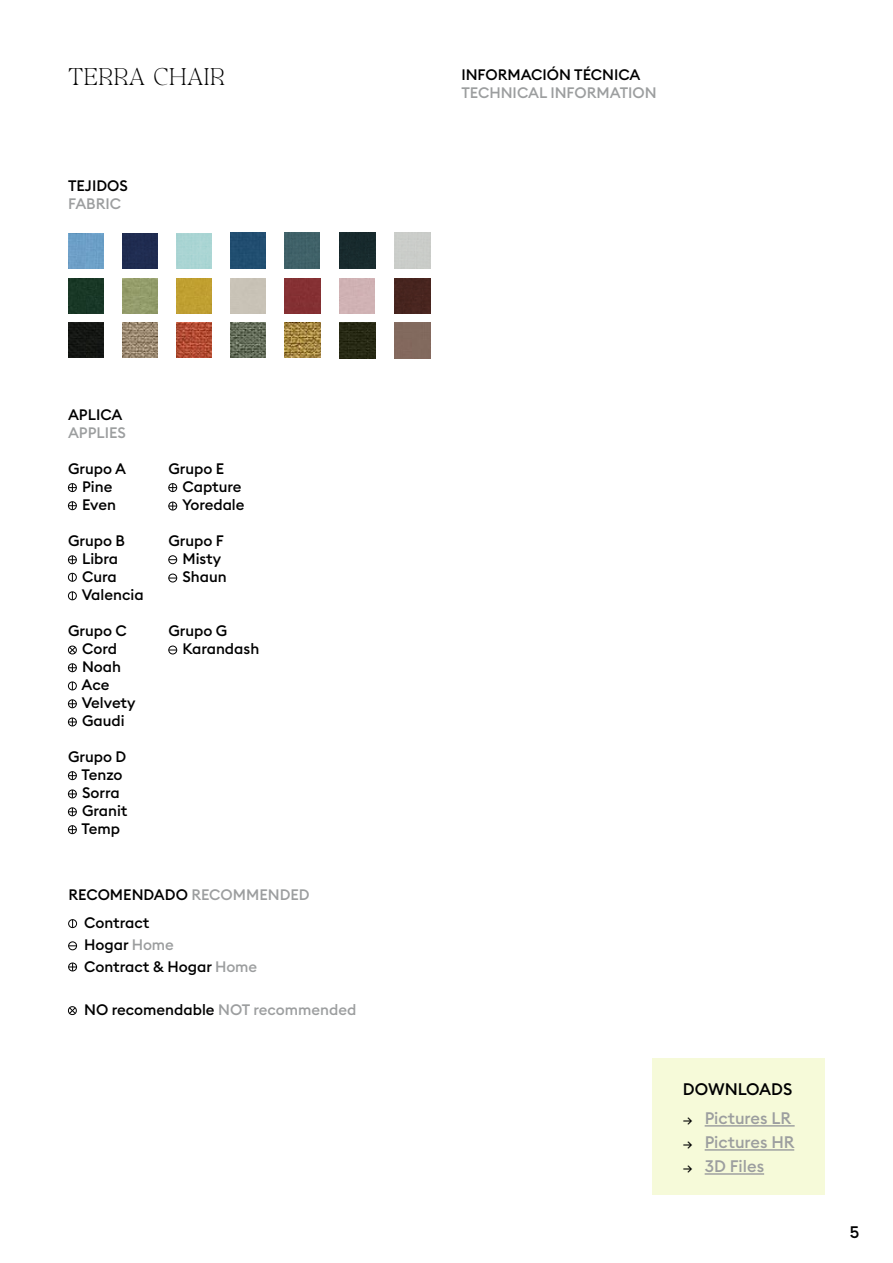
<style>
.page{position:relative;width:893px;height:1263px;background:#fff}
.page>*{position:absolute;margin:0;border:0;box-sizing:border-box;transform-origin:0 0}
.t1{font:300 22.5px "Eirlys";color:#000}
.t2{font:500 16.5px "Euclid Square";color:#9c9e9f}
.t3{font:500 16.5px "Euclid Square";color:#000}
.t4{font:500 15px/18px "Euclid Square";color:#000}
.t5{font:500 15px "Euclid Square";color:#9c9e9f}
.s1{color:#9c9e9f}
.s2{font-size:12px;color:#000}
</style>
<div class="page">
<img style="left:285px;top:233px;width:35px;height:36px">
<img style="left:231px;top:233px;width:35px;height:36px">
<img style="left:122px;top:234px;width:35px;height:35px">
<img style="left:68px;top:234px;width:35px;height:35px">
<img style="left:339px;top:233px;width:36px;height:36px">
<img style="left:285px;top:278px;width:35px;height:35px">
<img style="left:176px;top:278px;width:36px;height:35px">
<img style="left:122px;top:278px;width:35px;height:35px">
<img style="left:68px;top:278px;width:35px;height:35px">
<img style="left:394px;top:278px;width:36px;height:35px">
<img style="left:68px;top:323px;width:35px;height:35px">
<img style="left:122px;top:323px;width:35px;height:35px">
<img style="left:177px;top:323px;width:35px;height:35px">
<img style="left:231px;top:323px;width:35px;height:35px">
<img style="left:285px;top:323px;width:35px;height:35px">
<img style="left:339px;top:323px;width:36px;height:35px">
<img style="left:394px;top:323px;width:36px;height:35px">
<div style="left:653px;top:1059px;width:172px;height:136px;background:#f6fad9"></div>
<hr style="left:705px;top:1125px;width:90px;height:1px;background:#9c9e9f">
<hr style="left:705px;top:1149px;width:89px;height:2px;background:#9c9e9f">
<hr style="left:705px;top:1173px;width:59px;height:2px;background:#9c9e9f">
<div style="left:68px;top:573px;width:9px;height:9px;border:1px solid #000;border-radius:50%"></div>
<div style="left:168px;top:555px;width:9px;height:9px;border:1px solid #000;border-radius:50%"></div>
<div style="left:168px;top:574px;width:9px;height:8px;border:1px solid #000;border-radius:50%"></div>
<div style="left:168px;top:646px;width:9px;height:8px;border:1px solid #000;border-radius:50%"></div>
<div style="left:68px;top:682px;width:9px;height:8px;border:1px solid #000;border-radius:50%"></div>
<div style="left:68px;top:591px;width:9px;height:9px;border:1px solid #000;border-radius:50%"></div>
<div style="left:68px;top:483px;width:9px;height:9px;border:1px solid #000;border-radius:50%"></div>
<svg style="left:69px;top:484px;width:7px;height:7px"></svg>
<div style="left:168px;top:483px;width:9px;height:9px;border:1px solid #000;border-radius:50%"></div>
<svg style="left:169px;top:484px;width:8px;height:7px"></svg>
<div style="left:168px;top:502px;width:9px;height:8px;border:1px solid #000;border-radius:50%"></div>
<svg style="left:169px;top:502px;width:8px;height:8px"></svg>
<div style="left:68px;top:501px;width:9px;height:9px;border:1px solid #000;border-radius:50%"></div>
<svg style="left:69px;top:502px;width:7px;height:8px"></svg>
<div style="left:68px;top:555px;width:9px;height:9px;border:1px solid #000;border-radius:50%"></div>
<svg style="left:69px;top:556px;width:7px;height:8px"></svg>
<div style="left:68px;top:663px;width:9px;height:9px;border:1px solid #000;border-radius:50%"></div>
<svg style="left:69px;top:664px;width:7px;height:8px"></svg>
<div style="left:68px;top:699px;width:9px;height:9px;border:1px solid #000;border-radius:50%"></div>
<svg style="left:69px;top:700px;width:7px;height:8px"></svg>
<div style="left:68px;top:718px;width:9px;height:8px;border:1px solid #000;border-radius:50%"></div>
<svg style="left:69px;top:718px;width:7px;height:8px"></svg>
<div style="left:68px;top:771px;width:9px;height:9px;border:1px solid #000;border-radius:50%"></div>
<svg style="left:69px;top:772px;width:7px;height:7px"></svg>
<div style="left:68px;top:790px;width:9px;height:8px;border:1px solid #000;border-radius:50%"></div>
<svg style="left:69px;top:790px;width:7px;height:8px"></svg>
<div style="left:68px;top:807px;width:9px;height:9px;border:1px solid #000;border-radius:50%"></div>
<svg style="left:69px;top:808px;width:7px;height:8px"></svg>
<div style="left:68px;top:825px;width:9px;height:9px;border:1px solid #000;border-radius:50%"></div>
<svg style="left:69px;top:826px;width:7px;height:7px"></svg>
<div style="left:68px;top:919px;width:9px;height:9px;border:1px solid #000;border-radius:50%"></div>
<div style="left:68px;top:941px;width:9px;height:9px;border:1px solid #000;border-radius:50%"></div>
<div style="left:68px;top:963px;width:9px;height:8px;border:1px solid #000;border-radius:50%"></div>
<svg style="left:69px;top:963px;width:7px;height:8px"></svg>
<svg style="left:68px;top:1006px;width:9px;height:10px"></svg>
<svg style="left:68px;top:645px;width:9px;height:10px"></svg>
<h1 class="t1" style="left:68px;top:62px;width:159px">TERRA CHAIR</h1>
<p class="t4" style="left:461px;top:66px;width:181px">INFORMACIÓN TÉCNICA</p>
<p class="t5" style="left:461px;top:83px;width:197px">TECHNICAL INFORMATION</p>
<p class="t4" style="left:68px;top:176px;width:61px">TEJIDOS</p>
<p class="t5" style="left:68px;top:194px;width:55px">FABRIC</p>
<p class="t4" style="left:68px;top:406px;width:56px">APLICA</p>
<p class="t5" style="left:68px;top:423px;width:60px">APPLIES</p>
<p class="t4" style="left:68px;top:460px;width:60px;text-align:center">Grupo A<br>Pine<br>Even</p>
<p class="t4" style="left:82px;top:532px;width:63px;text-indent:-14px">Grupo B<br>Libra<br>Cura<br>Valencia</p>
<p class="t4" style="left:82px;top:622px;width:55px;text-indent:-14px">Grupo C<br>Cord<br>Noah<br>Ace<br>Velvety<br>Gaudi</p>
<p class="t4" style="left:82px;top:748px;width:47px;text-indent:-14px">Grupo D<br>Tenzo<br>Sorra<br>Granit<br>Temp</p>
<p class="t4" style="left:182px;top:460px;width:64px;text-indent:-14px">Grupo E<br>Capture<br>Yoredale</p>
<p class="t4" style="left:182px;top:532px;width:46px;text-indent:-14px">Grupo F<br>Misty<br>Shaun</p>
<p class="t4" style="left:182px;top:622px;width:78px;text-indent:-14px">Grupo G<br>Karandash</p>
<p class="t4" style="left:69px;top:886px;width:243px">RECOMENDADO <span class="s1">RECOMMENDED</span></p>
<p class="t4" style="left:84px;top:914px;width:67px">Contract</p>
<p class="t4" style="left:84px;top:934px;width:175px;line-height:21.8px">Hogar <span class="s1">Home<br></span>Contract &amp; Hogar <span class="s1">Home</span></p>
<p class="t4" style="left:84px;top:1001px;width:274px">NO recomendable <span class="s1">NOT recommended</span></p>
<p class="t3" style="left:683px;top:1079px;width:111px">DOWNLOADS</p>
<p class="t2" style="left:683px;top:1107px;width:110px"><span class="s2">→</span> Pictures LR</p>
<p class="t2" style="left:683px;top:1131px;width:113px"><span class="s2">→</span> Pictures HR</p>
<p class="t2" style="left:683px;top:1155px;width:83px"><span class="s2">→</span> 3D Files</p>
<p class="t3" style="left:850px;top:1222px;width:11px">5</p>
</div>
